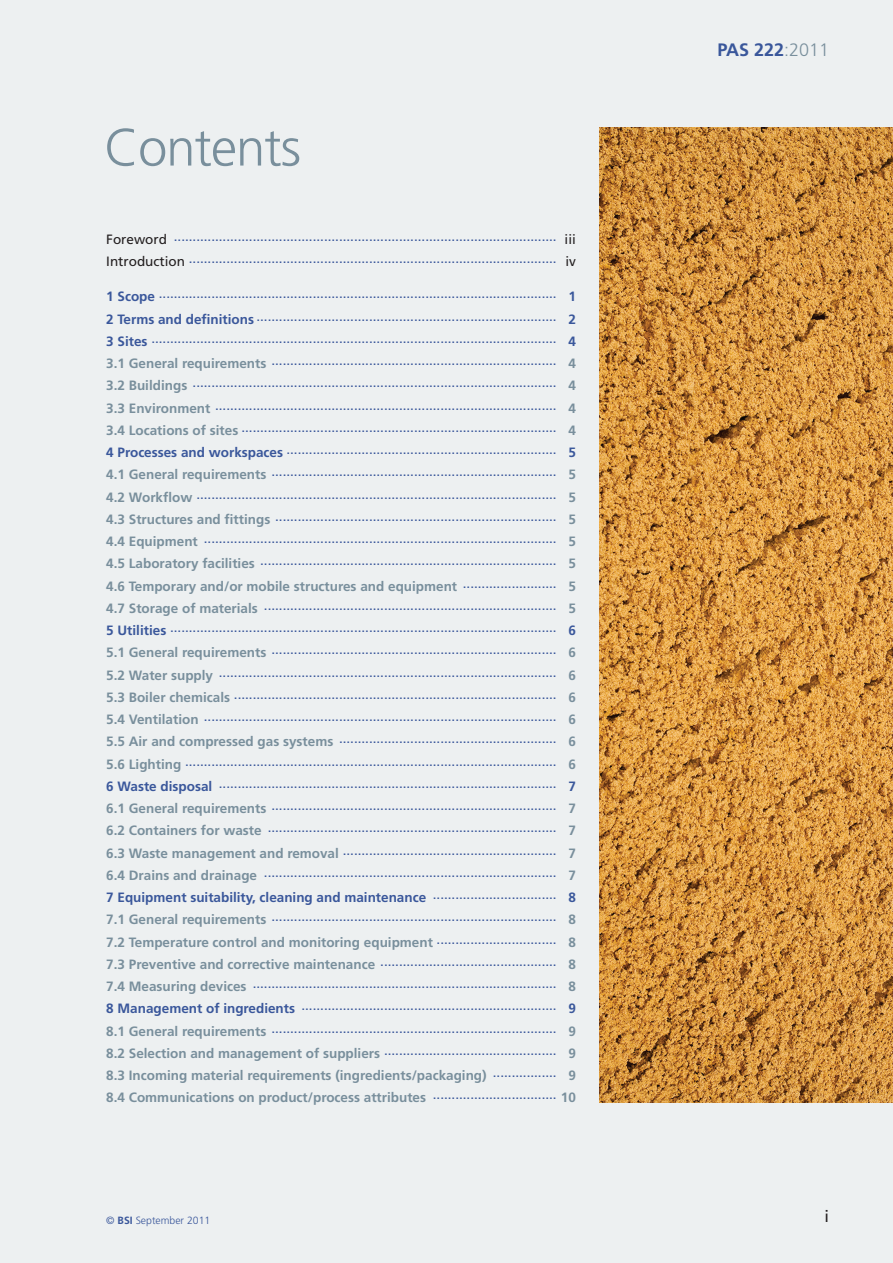
<style>
.page{position:relative;width:893px;height:1263px;background:#edf0f1}
.page>*{position:absolute;margin:0;border:0;box-sizing:border-box;transform-origin:0 0}
.t1{font:300 52.5px "Frutiger";letter-spacing:-.02em;color:#798f9c}
.t2{font:700 18px "Frutiger";color:#3a579b}
.t3{font:16.5px "Frutiger";color:#231f20}
.t4{font:13.5px/22.2px "Frutiger";color:#3a579b}
.t5{font:700 13.5px/19.2px "Frutiger";color:#798f9c}
.t6{font:300 10.5px "Frutiger";color:#3a579b}
.s1{color:#231f20}
.s2{font-weight:700}
.s3{font-weight:700;color:#798f9c}
.s4{font-weight:400;color:#3a579b}
.s5{font-weight:300;color:#798f9c}
</style>
<div class="page">
<img style="left:600px;top:128px;width:293px;height:975px">
<h1 class="t1" style="left:104px;top:118px;width:198px">Contents</h1>
<p class="t4" style="left:106px;top:225px;width:471px"><span class="s1">Foreword</span> ...................................................................................................... <span class="s1">iii<br>Introduction</span> .................................................................................................. <span class="s1">iv</span></p>
<p class="t4" style="left:106px;top:283px;width:471px;text-align:justify"><span class="s2">1 Scope</span> .......................................................................................................... <span class="s2">1<br>2 Terms and definitions</span> ................................................................................ <span class="s2">2<br>3 Sites</span> ............................................................................................................ <span class="s2">4<br></span><span class="s3">3.1 General requirements</span> ............................................................................ <span class="s3">4<br>3.2 Buildings</span> ................................................................................................. <span class="s3">4<br>3.3 Environment</span> ........................................................................................... <span class="s3">4<br>3.4 Locations of sites</span> .................................................................................... <span class="s3">4<br></span><span class="s2">4 Processes and workspaces</span> ........................................................................ <span class="s2">5<br></span><span class="s3">4.1 General requirements</span> ............................................................................ <span class="s3">5<br>4.2 Workflow</span> ................................................................................................ <span class="s3">5<br>4.3 Structures and fittings</span> ........................................................................... <span class="s3">5<br>4.4 Equipment</span> .............................................................................................. <span class="s3">5<br>4.5 Laboratory facilities</span> ............................................................................... <span class="s3">5</span></p>
<p class="t4" style="left:106px;top:576px;width:471px;line-height:19.2px"><span class="s3">4.6 Temporary and/or mobile structures and equipment</span> ......................... <span class="s3">5<br>4.7 Storage of materials</span> .............................................................................. <span class="s3">5</span></p>
<p class="t4" style="left:106px;top:616px;width:471px;text-align:justify"><span class="s2">5 Utilities</span> ....................................................................................................... <span class="s2">6<br></span><span class="s3">5.1 General requirements</span> ............................................................................ <span class="s3">6<br>5.2 Water supply</span> .......................................................................................... <span class="s3">6<br>5.3 Boiler chemicals</span> ...................................................................................... <span class="s3">6<br>5.4 Ventilation</span> .............................................................................................. <span class="s3">6<br>5.5 Air and compressed gas systems</span> .......................................................... <span class="s3">6<br>5.6 Lighting</span> ................................................................................................... <span class="s3">6<br></span><span class="s2">6 Waste disposal</span> .......................................................................................... <span class="s2">7<br></span><span class="s3">6.1 General requirements</span> ............................................................................ <span class="s3">7<br>6.2 Containers for waste</span> ............................................................................. <span class="s3">7<br>6.3 Waste management and removal</span> ......................................................... <span class="s3">7<br>6.4 Drains and drainage</span> .............................................................................. <span class="s3">7</span></p>
<p class="t4" style="left:106px;top:888px;width:471px;line-height:19.2px"><span class="s2">7 Equipment suitability, cleaning and maintenance</span> ................................. <span class="s2">8<br></span><span class="s3">7.1 General requirements</span> ............................................................................ <span class="s3">8</span></p>
<p class="t5" style="left:106px;top:932px;width:471px">7.2 Temperature control and monitoring equipment <sup>................................</sup> 8<br>7.3 Preventive and corrective maintenance <span class="s4">...............................................</span> 8</p>
<p class="t4" style="left:106px;top:972px;width:471px;text-align:justify"><span class="s3">7.4 Measuring devices</span> ................................................................................. <span class="s3">8<br></span><span class="s2">8 Management of ingredients</span> .................................................................... <span class="s2">9<br></span><span class="s3">8.1 General requirements</span> ............................................................................ <span class="s3">9<br>8.2 Selection and management of suppliers</span> .............................................. <span class="s3">9</span></p>
<p class="t5" style="left:106px;top:1064px;width:471px;line-height:22.2px">8.3 Incoming material requirements (ingredients/packaging) <sup>.................</sup> 9<br>8.4 Communications on product/process attributes <sup>.................................</sup> 10</p>
<h2 class="t2" style="left:717px;top:39px;width:113px">PAS 222<span class="s5">:2011</span></h2>
<p class="t6" style="left:106px;top:1214px;width:106px">© <span class="s2">BSI</span> September 2011</p>
<p class="t3" style="left:825px;top:1207px;width:6px">i</p>
<p class="t6" style="left:136px;top:1214px;width:44px">July 2011</p>
</div>
